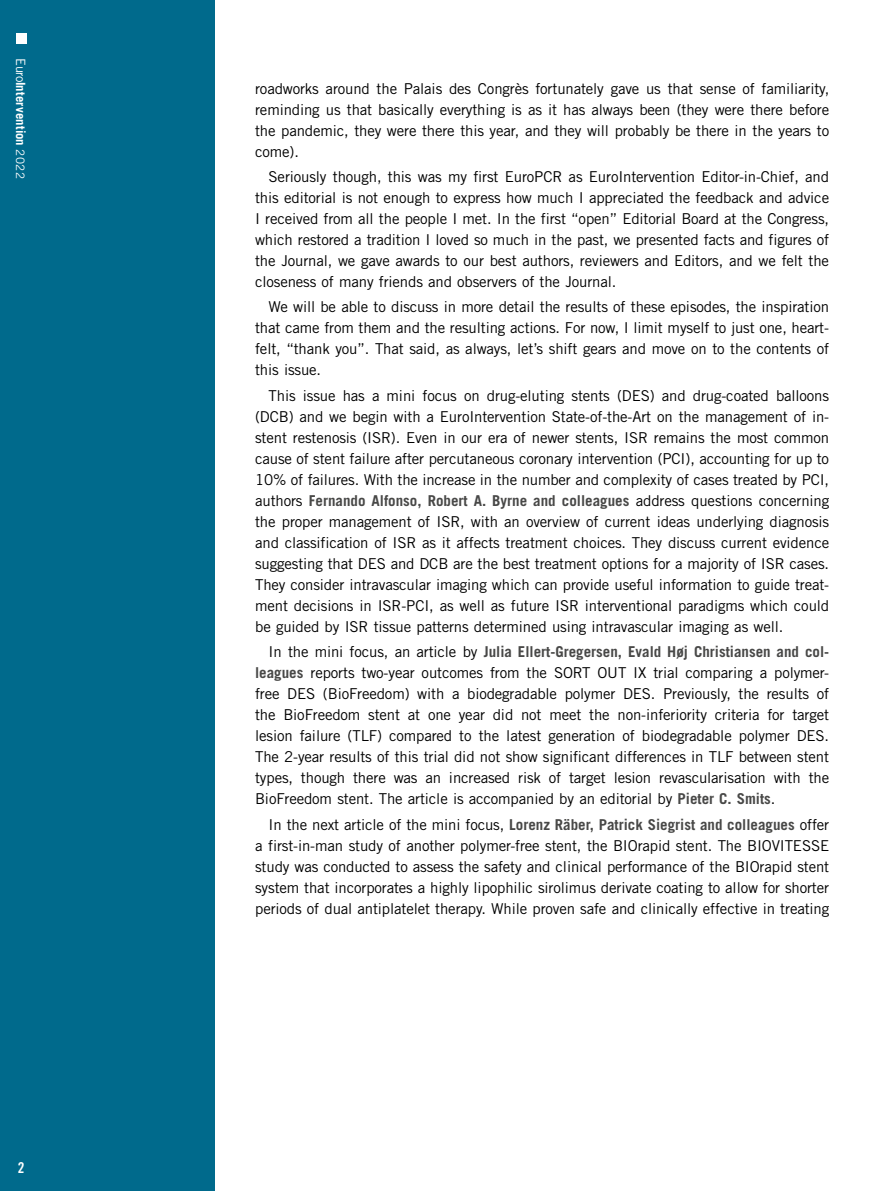
<style>
.page{position:relative;width:893px;height:1191px;background:#fff}
.page>*{position:absolute;margin:0;border:0;box-sizing:border-box;transform-origin:0 0}
.t1{font:15px/21px "Trade Gothic LT Std";letter-spacing:-.01em;color:#000;text-align:justify}
.t2{font:15px "Trade Gothic LT Std Bd Cn 20";color:#fff}
.t3{font:700 12.75px "Trade Gothic LT Std";letter-spacing:.005em;color:#fff}
.s1{font-weight:400}
.s2{font-weight:400;font-size:11.7px}
.s3{font-weight:700;color:#484847}
</style>
<div class="page">
<div style="left:0;top:0;width:215px;height:1191px;background:#006a8c"></div>
<div style="left:16px;top:34px;width:10px;height:10px;background:#fff"></div>
<p class="t3" style="left:29px;top:58px;width:122px;rotate:90deg"><span class="s1">Euro</span>Intervention <span class="s2">2022</span></p>
<p class="t2" style="left:18px;top:1158px;width:8px">2</p>
<p class="t1" style="left:255px;top:78px;width:576px">roadworks around the Palais des Congrès fortunately gave us that sense of familiarity, reminding us that basically everything is as it has always been (they were there before the pandemic, they were there this year, and they will probably be there in the years to come).</p>
<p class="t1" style="left:255px;top:166px;width:575px;text-indent:14px">Seriously though, this was my first EuroPCR as EuroIntervention Editor-in-Chief, and this editorial is not enough to express how much I appreciated the feedback and advice I received from all the people I met. In the first “open” Editorial Board at the Congress, which restored a tradition I loved so much in the past, we presented facts and figures of the Journal, we gave awards to our best authors, reviewers and Editors, and we felt the closeness of many friends and observers of the Journal.</p>
<p class="t1" style="left:255px;top:296px;width:576px;text-indent:14px">We will be able to discuss in more detail the results of these episodes, the inspiration that came from them and the resulting actions. For now, I limit myself to just one, heart&shy;felt, “thank you”. That said, as always, let’s shift gears and move on to the contents of this issue.</p>
<p class="t1" style="left:255px;top:385px;width:576px;text-indent:14px">This issue has a mini focus on drug-eluting stents (DES) and drug-coated balloons (DCB) and we begin with a EuroIntervention State-of-the-Art on the management of in&shy;stent restenosis (ISR). Even in our era of newer stents, ISR remains the most common cause of stent failure after percutaneous coronary intervention (PCI), accounting for up to 10% of failures. With the increase in the number and complexity of cases treated by PCI, authors <span class="s3">Fernando Alfonso, Robert A. Byrne and colleagues</span> address questions concerning the proper management of ISR, with an overview of current ideas underlying diagnosis and classification of ISR as it affects treatment choices. They discuss current evidence suggesting that DES and DCB are the best treatment options for a majority of ISR cases.<br>They consider intravascular imaging which can provide useful information to guide treat&shy;ment decisions in ISR-PCI, as well as future ISR interventional paradigms which could be guided by ISR tissue patterns determined using intravascular imaging as well.</p>
<p class="t1" style="left:255px;top:641px;width:576px;text-indent:14px">In the mini focus, an article by <span class="s3">Julia Ellert-Gregersen, Evald Høj Christiansen and col&shy;leagues</span> reports two-year outcomes from the SORT OUT IX trial comparing a polymer&shy;free DES (BioFreedom) with a biodegradable polymer DES. Previously, the results of the BioFreedom stent at one year did not meet the non-inferiority criteria for target lesion failure (TLF) compared to the latest generation of biodegradable polymer DES.<br>The 2-year results of this trial did not show significant differences in TLF between stent types, though there was an increased risk of target lesion revascularisation with the BioFreedom stent. The article is accompanied by an editorial by <span class="s3">Pieter C. Smits</span>.</p>
<p class="t1" style="left:255px;top:813px;width:576px;text-indent:14px">In the next article of the mini focus, <span class="s3">Lorenz Räber, Patrick Siegrist and colleagues</span> offer a first-in-man study of another polymer-free stent, the BIOrapid stent. The BIOVITESSE study was conducted to assess the safety and clinical performance of the BIOrapid stent system that incorporates a highly lipophilic sirolimus derivate coating to allow for shorter periods of dual antiplatelet therapy. While proven safe and clinically effective in treating</p>
</div>
